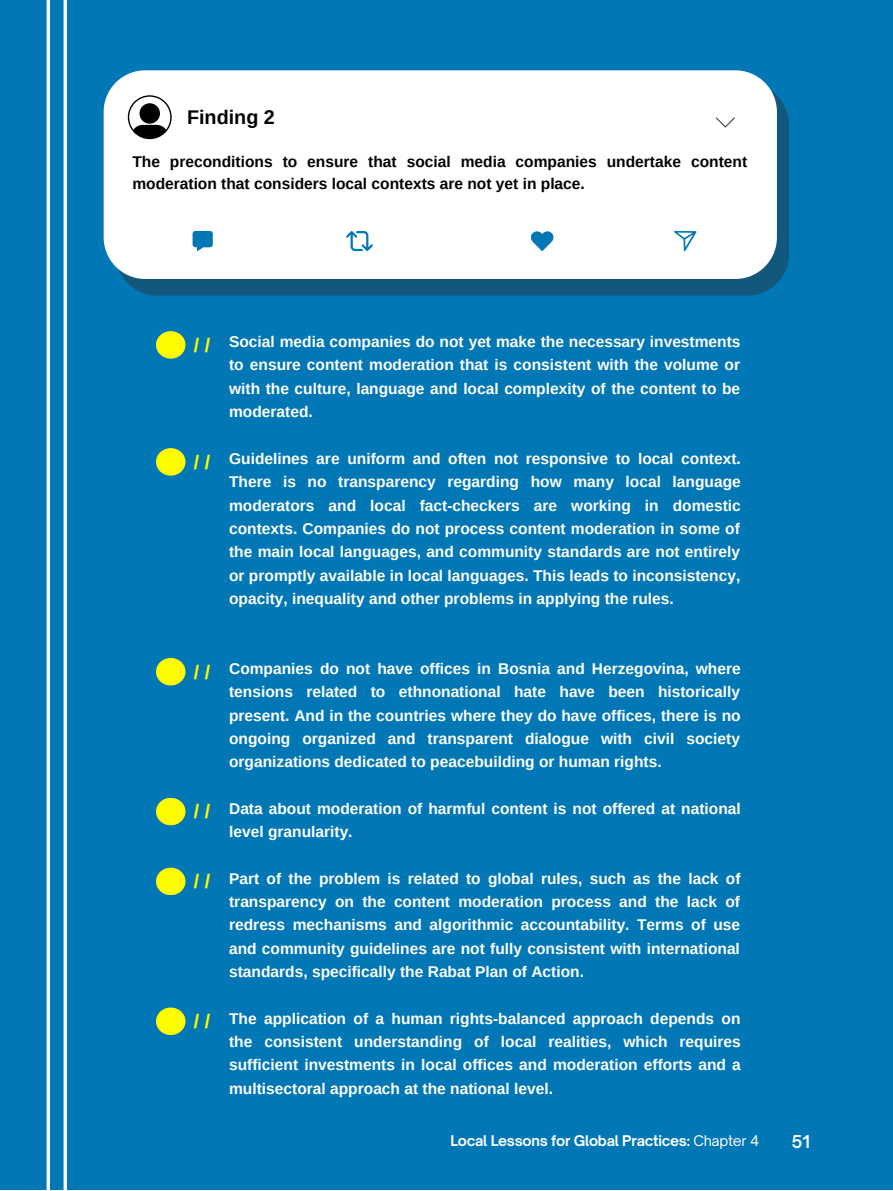
<style>
.page{position:relative;width:893px;height:1191px;background:#fff}
.page>*{position:absolute;margin:0;border:0;box-sizing:border-box;transform-origin:0 0}
.t1{font:700 19.8px "Arimo";color:#fffc00}
.t2{font:700 19.8px "Arimo";color:#030303}
.t3{font:600 16.95px "Open Sauce One";color:#fff}
.t4{font:700 15.6px/23.2px "Arimo";color:#fff;text-align:justify}
.t5{font:700 15.6px/21.1px "Arimo";color:#030303}
.t6{font:700 14.1px "Open Sauce One";letter-spacing:-.02em;color:#fff}
.s1{font-weight:400}
</style>
<div class="page">
<div style="left:0;top:0;width:892px;height:1189px;background:#0177b5"></div>
<div style="left:156px;top:331px;width:29px;height:27px;background:#fffc00;border-radius:50%"></div>
<div style="left:156px;top:448px;width:29px;height:27px;background:#fffc00;border-radius:50%"></div>
<div style="left:156px;top:658px;width:29px;height:27px;background:#fffc00;border-radius:50%"></div>
<hr style="left:47px;top:0;width:3px;height:1189px;background:#fff">
<hr style="left:64px;top:0;width:3px;height:1189px;background:#fff">
<div style="left:156px;top:797px;width:29px;height:28px;background:#fffc00;border-radius:50%"></div>
<div style="left:156px;top:867px;width:29px;height:28px;background:#fffc00;border-radius:50%"></div>
<div style="left:156px;top:1007px;width:29px;height:27px;background:#fffc00;border-radius:50%"></div>
<div style="left:124px;top:95px;width:665px;height:200px;background:#12587d"></div>
<div style="left:104px;top:70px;width:672px;height:209px;background:#fff"></div>
<svg style="left:128px;top:95px;width:44px;height:44px;background:#929292"></svg>
<svg style="left:715px;top:117px;width:19px;height:10px"></svg>
<svg style="left:192px;top:231px;width:21px;height:20px"></svg>
<svg style="left:346px;top:231px;width:27px;height:20px"></svg>
<svg style="left:530px;top:231px;width:24px;height:20px"></svg>
<svg style="left:674px;top:231px;width:22px;height:20px"></svg>
<p class="t2" style="left:187px;top:106px;width:89px">Finding 2</p>
<p class="t5" style="left:132px;top:151px;width:616px">The preconditions to ensure that social media companies undertake content moderation that considers local contexts are not yet in place.</p>
<p class="t1" style="left:194px;top:334px;width:18px">/ /</p>
<p class="t1" style="left:194px;top:451px;width:18px">/ /</p>
<p class="t4" style="left:229px;top:330px;width:513px">Social media companies do not yet make the necessary investments to ensure content moderation that is consistent with the volume or with the culture, language and local complexity of the content to be moderated.</p>
<p class="t4" style="left:229px;top:447px;width:513px">Guidelines are uniform and often not responsive to local context.<br>There is no transparency regarding how many local language moderators and local fact-checkers are working in domestic contexts. Companies do not process content moderation in some of the main local languages, and community standards are not entirely or promptly available in local languages. This leads to inconsistency, opacity, inequality and other problems in applying the rules.</p>
<p class="t1" style="left:194px;top:660px;width:18px">/ /</p>
<p class="t4" style="left:229px;top:656px;width:513px">Companies do not have offices in Bosnia and Herzegovina, where tensions related to ethnonational hate have been historically present. And in the countries where they do have offices, there is no ongoing organized and transparent dialogue with civil society organizations dedicated to peacebuilding or human rights.</p>
<p class="t1" style="left:194px;top:800px;width:18px">/ /</p>
<p class="t4" style="left:229px;top:796px;width:513px">Data about moderation of harmful content is not offered at national level granularity.</p>
<p class="t1" style="left:194px;top:870px;width:18px">/ /</p>
<p class="t4" style="left:229px;top:866px;width:513px">Part of the problem is related to global rules, such as the lack of transparency on the content moderation process and the lack of redress mechanisms and algorithmic accountability. Terms of use and community guidelines are not fully consistent with international standards, specifically the Rabat Plan of Action.</p>
<p class="t1" style="left:194px;top:1010px;width:18px">/ /</p>
<p class="t4" style="left:229px;top:1006px;width:513px">The application of a human rights-balanced approach depends on the consistent understanding of local realities, which requires sufficient investments in local offices and moderation efforts and a multisectoral approach at the national level.</p>
<p class="t6" style="left:450px;top:1131px;width:310px">Local Lessons for Global Practices: <span class="s1">Chapter 4</span></p>
<p class="t3" style="left:791px;top:1131px;width:20px">51</p>
</div>
